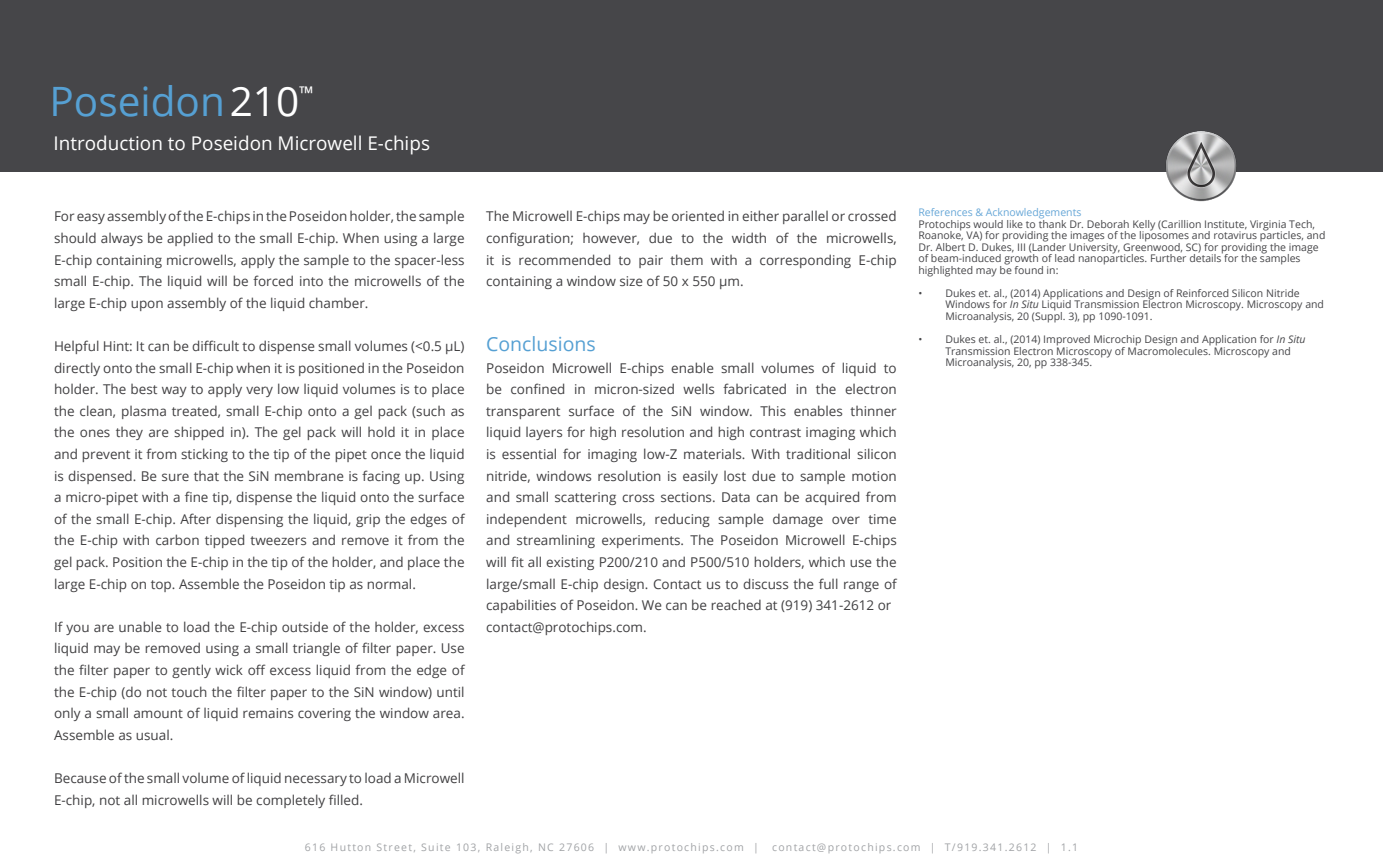
<style>
.page{position:relative;width:1383px;height:864px;background:#fff}
.page>*{position:absolute;margin:0;border:0;box-sizing:border-box;transform-origin:0 0}
.t1{font:40.5px "Open Sans";color:#56a0d3}
.t2{font:19.5px "Open Sans";color:#56a0d3}
.t3{font:18.9px "Open Sans";color:#fff}
.t4{font:13.5px/21.6px "Open Sans";color:#414042;text-align:justify}
.t5{font:10.5px/11.6px "Open Sans";color:#464649}
.t6{font:10.5px "Open Sans";letter-spacing:.12em;color:#a1a3a6}
.t7{font:10.5px "Open Sans";color:#67a7d7}
.s1{color:#fff}
.s2{font-style:italic}
</style>
<div class="page">
<div style="left:0;top:0;width:1382px;height:171px;background:#464649"></div>
<img style="left:1158px;top:131px;width:86px;height:71px">
<h1 class="t1" style="left:50px;top:73px;width:266px">Poseidon<span class="s1">210</span><sup>™</sup></h1>
<h3 class="t3" style="left:54px;top:131px;width:378px">Introduction to Poseidon Microwell E-chips</h3>
<p class="t4" style="left:54px;top:205px;width:412px">For easy assembly of the E-chips in the Poseidon holder, the sample should always be applied to the small E-chip. When using a large E-chip containing microwells, apply the sample to the spacer-less small E-chip. The liquid will be forced into the microwells of the large E-chip upon assembly of the liquid chamber.</p>
<p class="t4" style="left:54px;top:335px;width:412px">Helpful Hint: It can be difficult to dispense small volumes (&lt;0.5 μL) directly onto the small E-chip when it is positioned in the Poseidon holder. The best way to apply very low liquid volumes is to place the clean, plasma treated, small E-chip onto a gel pack (such as the ones they are shipped in). The gel pack will hold it in place and prevent it from sticking to the tip of the pipet once the liquid is dispensed. Be sure that the SiN membrane is facing up. Using a micro-pipet with a fine tip, dispense the liquid onto the surface of the small E-chip. After dispensing the liquid, grip the edges of the E-chip with carbon tipped tweezers and remove it from the gel pack. Position the E-chip in the tip of the holder, and place the large E-chip on top. Assemble the Poseidon tip as normal.</p>
<p class="t4" style="left:54px;top:616px;width:412px">If you are unable to load the E-chip outside of the holder, excess liquid may be removed using a small triangle of filter paper. Use the filter paper to gently wick off excess liquid from the edge of the E-chip (do not touch the filter paper to the SiN window) until only a small amount of liquid remains covering the window area.<br>Assemble as usual.</p>
<p class="t4" style="left:54px;top:767px;width:412px">Because of the small volume of liquid necessary to load a Microwell<br>E-chip, not all microwells will be completely filled.</p>
<p class="t4" style="left:486px;top:205px;width:412px">The Microwell E-chips may be oriented in either parallel or crossed configuration; however, due to the width of the microwells, it is recommended to pair them with a corresponding E-chip containing a window size of 50 x 550 μm.</p>
<h2 class="t2" style="left:486px;top:331px;width:111px">Conclusions</h2>
<p class="t4" style="left:486px;top:357px;width:412px;text-align:left">Poseidon Microwell E-chips enable small volumes of liquid to be confined in micron-sized wells fabricated in the electron transparent surface of the SiN window. This enables thinner liquid layers for high resolution and high contrast imaging which is essential for imaging low-Z materials. With traditional silicon nitride, windows resolution is easily lost due to sample motion and small scattering cross sections. Data can be acquired from independent microwells, reducing sample damage over time and streamlining experiments. The Poseidon Microwell E-chips will fit all existing P200/210 and P500/510 holders, which use the large/small E-chip design. Contact us to discuss the full range of capabilities of Poseidon. We can be reached at (919) 341-2612 or contact@protochips.com.</p>
<p class="t7" style="left:918px;top:205px;width:165px">References &amp; Acknowledgements</p>
<p class="t5" style="left:918px;top:218px;width:408px">Protochips would like to thank Dr. Deborah Kelly (Carillion Institute, Virginia Tech, Roanoke, VA) for providing the images of the liposomes and rotavirus particles, and Dr. Albert D. Dukes, III (Lander University, Greenwood, SC) for providing the image of beam-induced growth of lead nanoparticles. Further details for the samples highlighted may be found in:</p>
<p class="t5" style="left:945px;top:287px;width:380px;text-indent:-27px">• Dukes et. al., (2014) Applications and Design of Reinforced Silicon Nitride<br>Windows for <span class="s2">In Situ</span> Liquid Transmission Electron Microscopy. Microscopy and<br>Microanalysis, 20 (Suppl. 3), pp 1090-1091.</p>
<p class="t5" style="left:945px;top:333px;width:362px;text-indent:-27px">• Dukes et. al., (2014) Improved Microchip Design and Application for <span class="s2">In Situ<br></span>Transmission Electron Microscopy of Macromolecules. Microscopy and<br>Microanalysis, 20, pp 338-345.</p>
<p class="t6" style="left:305px;top:840px;width:455px">616 Hutton Street, Suite 103, Raleigh, NC 27606 | www.protochips.com |</p>
<p class="t6" style="left:772px;top:840px;width:308px">contact@protochips.com | T/919.341.2612 | 1.1</p>
</div>
